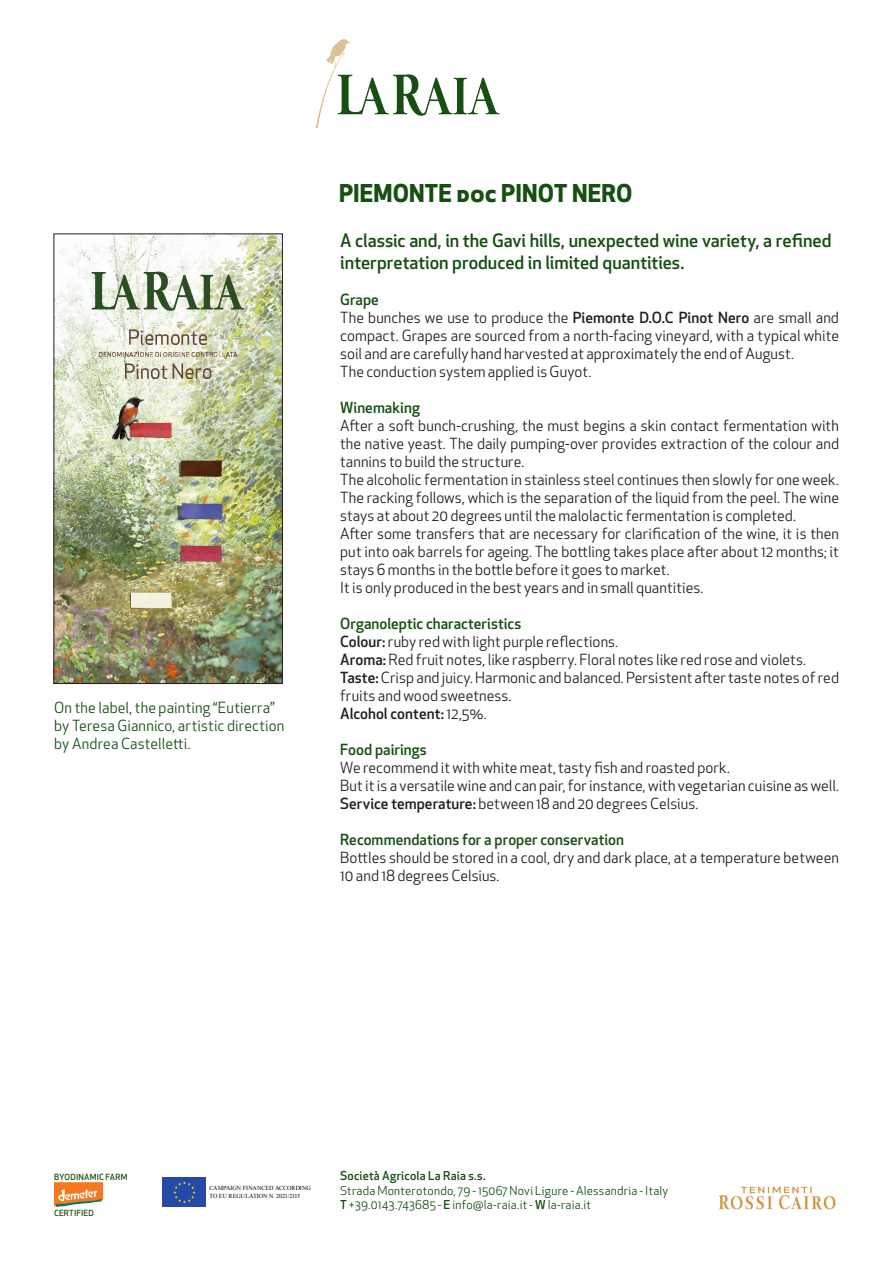
<style>
.page{position:relative;width:893px;height:1263px;background:#fff}
.page>*{position:absolute;margin:0;border:0;box-sizing:border-box;transform-origin:0 0}
.t1{font:700 24px "Apex New";letter-spacing:.005em;color:#174f12}
.t2{font:500 18px/21.6px "Apex New";color:#174f12}
.t3{font:15px/18px "Apex New";letter-spacing:.005em;color:#231f20;text-align:justify}
.t4{font:500 15px "Apex New";letter-spacing:.005em;color:#174f12}
.t5{font:15px/18px "Apex New";letter-spacing:.01em;color:#174f12}
.t6{font:500 15px "Apex New";letter-spacing:.005em;color:#231f20}
.t7{font:12px "Apex New";letter-spacing:.02em;color:#174f12}
.t8{font:500 12px "Apex New";letter-spacing:.015em;color:#174f12}
.t9{font:500 8.25px "Apex New";letter-spacing:.025em;color:#174f12}
.t10{font:6.15px/7.4px "Times New Roman";letter-spacing:-.015em;color:#000}
.s1{font-weight:500}
.s2{font-weight:400}
</style>
<div class="page">
<svg style="left:54px;top:1182px;width:49px;height:25px"></svg>
<div style="left:163px;top:1178px;width:43px;height:29px;background:#254aa5"></div>
<svg style="left:173px;top:1181px;width:22px;height:22px"></svg>
<img style="left:56px;top:235px;width:225px;height:447px">
<div style="left:54px;top:233px;width:229px;height:451px;border:1px solid #231f20"></div>
<svg style="left:316px;top:39px;width:183px;height:89px"></svg>
<img style="left:719px;top:1186px;width:117px;height:24px">
<p class="t5" style="left:54px;top:699px;width:222px">On the label, the painting “Eutierra”</p>
<p class="t5" style="left:54px;top:717px;width:232px">by Teresa Giannico, artistic direction by Andrea Castelletti.</p>
<p class="t1" style="left:339px;top:176px;width:295px">PIEMONTE doc PINOT NERO</p>
<p class="t2" style="left:340px;top:230px;width:493px">A classic and, in the Gavi hills, unexpected wine variety, a refined interpretation produced in limited quantities.</p>
<p class="t4" style="left:340px;top:289px;width:40px">Grape</p>
<p class="t3" style="left:340px;top:309px;width:500px">The bunches we use to produce the <span class="s1">Piemonte D.O.C Pinot Nero</span> are small and compact. Grapes are sourced from a north-facing vineyard, with a typical white soil and are carefully hand harvested at approximately the end of August.</p>
<p class="t3" style="left:340px;top:363px;width:253px">The conduction system applied is Guyot.</p>
<p class="t4" style="left:340px;top:397px;width:81px">Winemaking</p>
<p class="t3" style="left:340px;top:417px;width:500px">After a soft bunch-crushing, the must begins a skin contact fermentation with the native yeast. The daily pumping-over provides extraction of the colour and tannins to build the structure.</p>
<p class="t3" style="left:340px;top:471px;width:500px">The alcoholic fermentation in stainless steel continues then slowly for one week.<br>The racking follows, which is the separation of the liquid from the peel. The wine stays at about 20 degrees until the malolactic fermentation is completed.</p>
<p class="t3" style="left:340px;top:525px;width:500px">After some transfers that are necessary for clarification of the wine, it is then put into oak barrels for ageing. The bottling takes place after about 12 months; it stays 6 months in the bottle before it goes to market.</p>
<p class="t3" style="left:340px;top:579px;width:364px">It is only produced in the best years and in small quantities.</p>
<p class="t4" style="left:340px;top:613px;width:183px">Organoleptic characteristics</p>
<p class="t3" style="left:340px;top:633px;width:279px"><span class="s1">Colour:</span> ruby red with light purple reflections.</p>
<p class="t3" style="left:340px;top:651px;width:467px"><span class="s1">Aroma:</span> Red fruit notes, like raspberry. Floral notes like red rose and violets.</p>
<p class="t3" style="left:340px;top:669px;width:500px"><span class="s1">Taste:</span> Crisp and juicy. Harmonic and balanced. Persistent after taste notes of red fruits and wood sweetness.</p>
<p class="t6" style="left:340px;top:703px;width:148px">Alcohol content: <span class="s2">12,5%.</span></p>
<p class="t4" style="left:340px;top:739px;width:88px">Food pairings</p>
<p class="t3" style="left:340px;top:759px;width:391px">We recommend it with white meat, tasty fish and roasted pork.</p>
<p class="t3" style="left:340px;top:777px;width:500px">But it is a versatile wine and can pair, for instance, with vegetarian cuisine as well.</p>
<p class="t3" style="left:340px;top:795px;width:359px"><span class="s1">Service temperature:</span> between 18 and 20 degrees Celsius.</p>
<p class="t4" style="left:340px;top:829px;width:285px">Recommendations for a proper conservation</p>
<p class="t3" style="left:340px;top:849px;width:500px">Bottles should be stored in a cool, dry and dark place, at a temperature between<br>10 and 18 degrees Celsius.</p>
<p class="t9" style="left:54px;top:1171px;width:75px">BYODINAMIC FARM</p>
<p class="t9" style="left:54px;top:1207px;width:41px">CERTIFIED</p>
<p class="t10" style="left:209px;top:1184px;width:103px">CAMPAIGN FINANCED ACCORDING<br>TO EU REGULATION N. 2021/2115</p>
<p class="t8" style="left:340px;top:1168px;width:147px">Società Agricola La Raia s.s.</p>
<p class="t7" style="left:340px;top:1182px;width:330px">Strada Monterotondo, 79 - 15067 Novi Ligure - Alessandria - Italy</p>
<p class="t7" style="left:340px;top:1197px;width:252px"><span class="s1">T</span> +39.0143.743685 - <span class="s1">E</span> info@la-raia.it - <span class="s1">W</span> la-raia.it</p>
</div>
